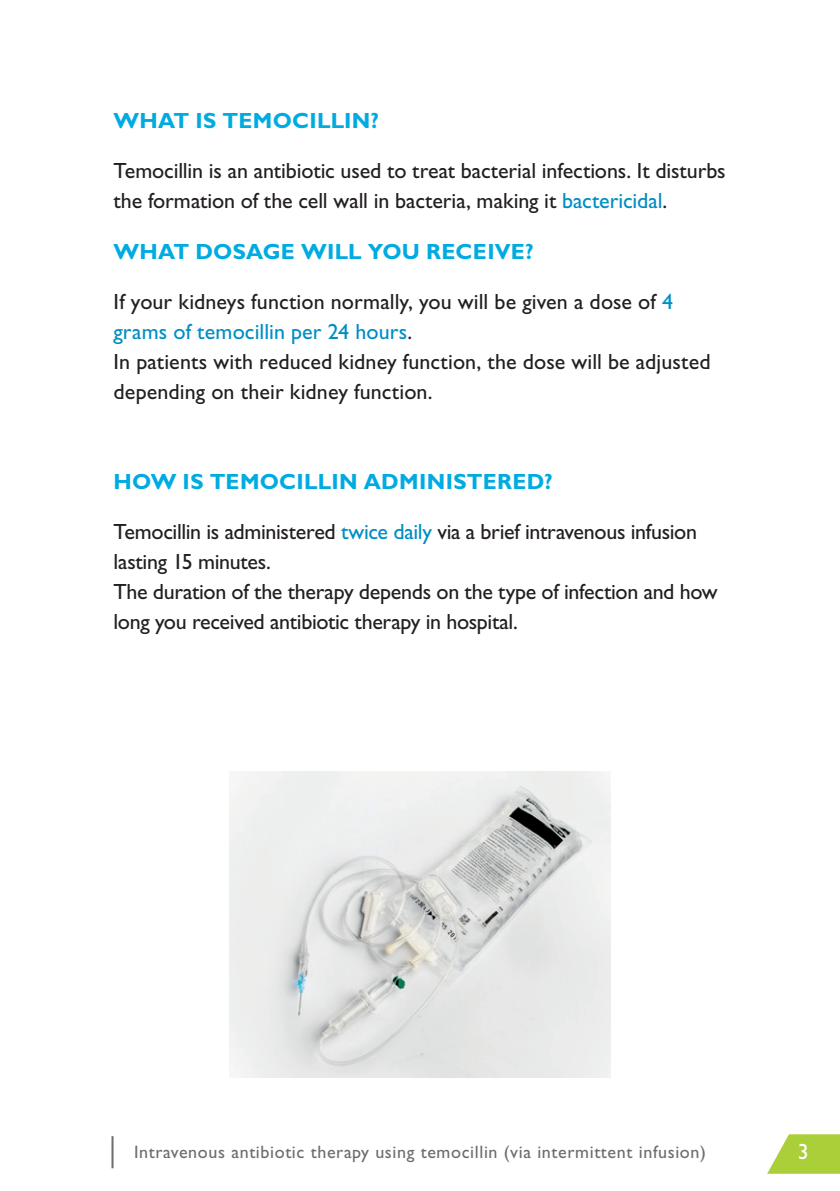
<style>
.page{position:relative;width:840px;height:1191px;background:#fff}
.page>*{position:absolute;margin:0;border:0;box-sizing:border-box;transform-origin:0 0}
.t1{font:22px/30px "Gill Sans Std";letter-spacing:-.005em;color:#231f20}
.t2{font:700 22px "Gill Sans Std";letter-spacing:.015em;color:#00abe1}
.t3{font:22px "Gill Sans Std";color:#fff}
.t4{font:18px "Gill Sans Std";letter-spacing:.035em;color:#6c6d70}
.s1{color:#008ec4}
</style>
<div class="page">
<svg style="left:767px;top:1134px;width:72px;height:39px"></svg>
<hr style="left:111px;top:1136px;width:2px;height:32px;background:#6c6d70">
<img style="left:230px;top:771px;width:379px;height:306px">
<p class="t2" style="left:113px;top:108px;width:267px">WHAT IS TEMOCILLIN?</p>
<p class="t1" style="left:113px;top:156px;width:613px">Temocillin is an antibiotic used to treat bacterial infections. It disturbs the formation of the cell wall in bacteria, making it <span class="s1">bactericidal</span>.</p>
<p class="t2" style="left:113px;top:238px;width:421px">WHAT DOSAGE WILL YOU RECEIVE?</p>
<p class="t1" style="left:113px;top:286px;width:598px">If your kidneys function normally, you will be given a dose of <span class="s1">4 grams of temocillin per 24 hours</span>.<br>In patients with reduced kidney function, the dose will be adjusted depending on their kidney function.</p>
<p class="t2" style="left:113px;top:468px;width:440px">HOW IS TEMOCILLIN ADMINISTERED?</p>
<p class="t1" style="left:113px;top:516px;width:605px">Temocillin is administered <span class="s1">twice daily</span> via a brief intravenous infusion lasting 15 minutes.<br>The duration of the therapy depends on the type of infection and how long you received antibiotic therapy in hospital.</p>
<p class="t4" style="left:134px;top:1141px;width:573px">Intravenous antibiotic therapy using temocillin (via intermittent infusion)</p>
<p class="t3" style="left:797px;top:1138px;width:12px">3</p>
</div>
